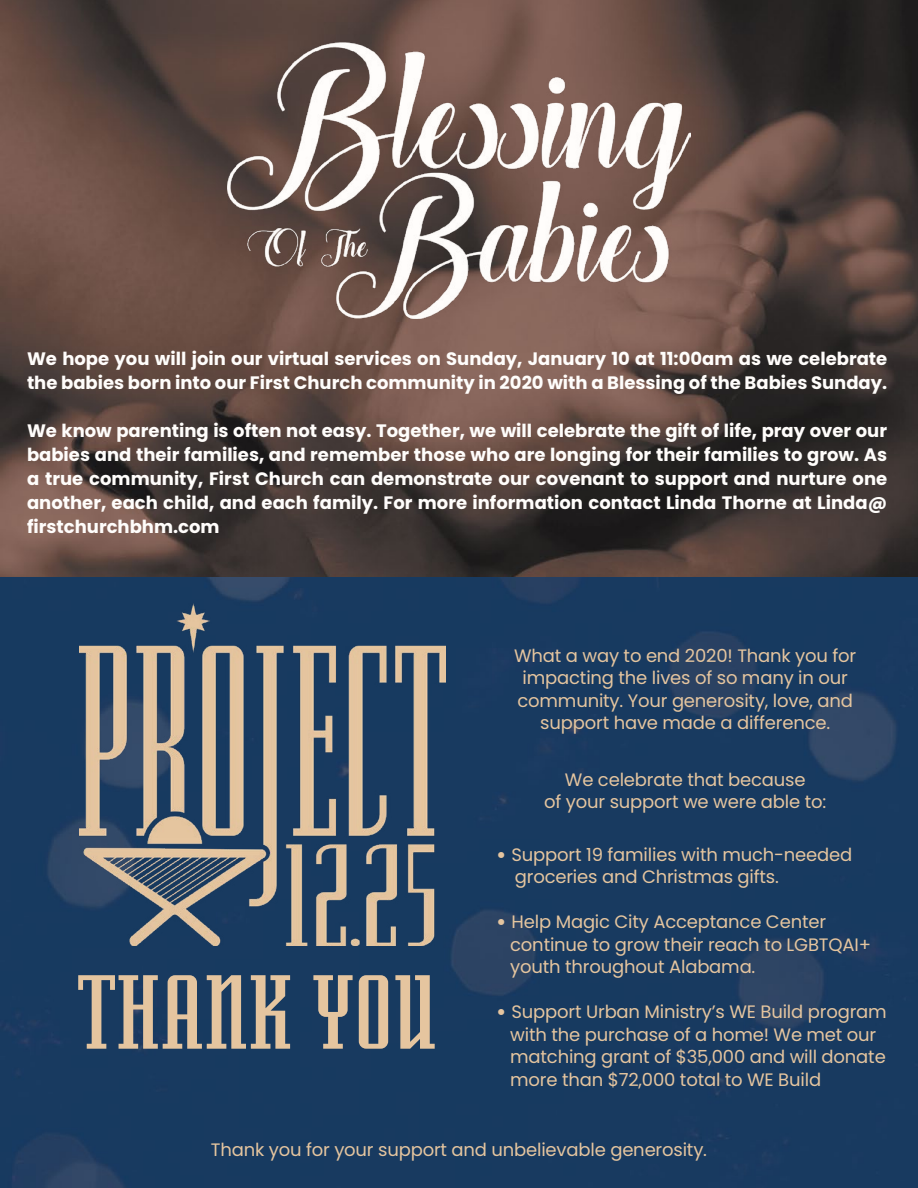
<style>
.page{position:relative;width:918px;height:1188px;background:#fff}
.page>*{position:absolute;margin:0;border:0;box-sizing:border-box;transform-origin:0 0}
.t1{font:600 105px "Senator OT";color:#e5c59f}
.t2{font:18px/22.5px "Poppins";letter-spacing:-.01em;color:#e5c59f}
.t3{font:700 18px/24px "Poppins";color:#fffdfb}
.s1{font-weight:900}
</style>
<div class="page">
<img style="left:0;top:0;width:918px;height:578px">
<img style="left:0;top:578px;width:918px;height:610px">
<img style="left:80px;top:604px;width:365px;height:341px">
<img style="left:228px;top:42px;width:462px;height:276px">
<p class="t3" style="left:27px;top:347px;width:862px">We hope you will join our virtual services on Sunday, January 10 at 11:00am as we celebrate the babies born into our First Church community in 2020 with a Blessing of the Babies Sunday.</p>
<p class="t3" style="left:27px;top:419px;width:862px;text-align:justify">We know parenting is often not easy. Together, we will celebrate the gift of life, pray over our babies and their families, and remember those who are longing for their families to grow. As a true community, First Church can demonstrate our covenant to support and nurture one another, each child, and each family. For more information contact Linda Thorne at Linda@ firstchurchbhm.com</p>
<p class="t2" style="left:514px;top:644px;width:344px;text-align:center">What a way to end 2020! Thank you for impacting the lives of so many in our community. Your generosity, love, and support have made a difference.</p>
<h1 class="t1" style="left:77px;top:959px;width:362px">THANK YOU</h1>
<p class="t2" style="left:544px;top:768px;width:284px;text-align:center">We celebrate that because<br>of your support we were able to:</p>
<p class="t2" style="left:515px;top:843px;width:339px;text-indent:-19px"><span class="s1">•</span> Support 19 families with much-needed groceries and Christmas gifts.</p>
<p class="t2" style="left:510px;top:911px;width:362px;text-indent:-14px"><span class="s1">•</span> Help Magic City Acceptance Center continue to grow their reach to LGBTQAI+ youth throughout Alabama.</p>
<p class="t2" style="left:510px;top:1001px;width:378px;text-indent:-14px"><span class="s1">•</span> Support Urban Ministry’s WE Build program with the purchase of a home! We met our matching grant of $35,000 and will donate more than $72,000 total to WE Build</p>
<p class="t2" style="left:211px;top:1139px;width:498px">Thank you for your support and unbelievable generosity.</p>
</div>
